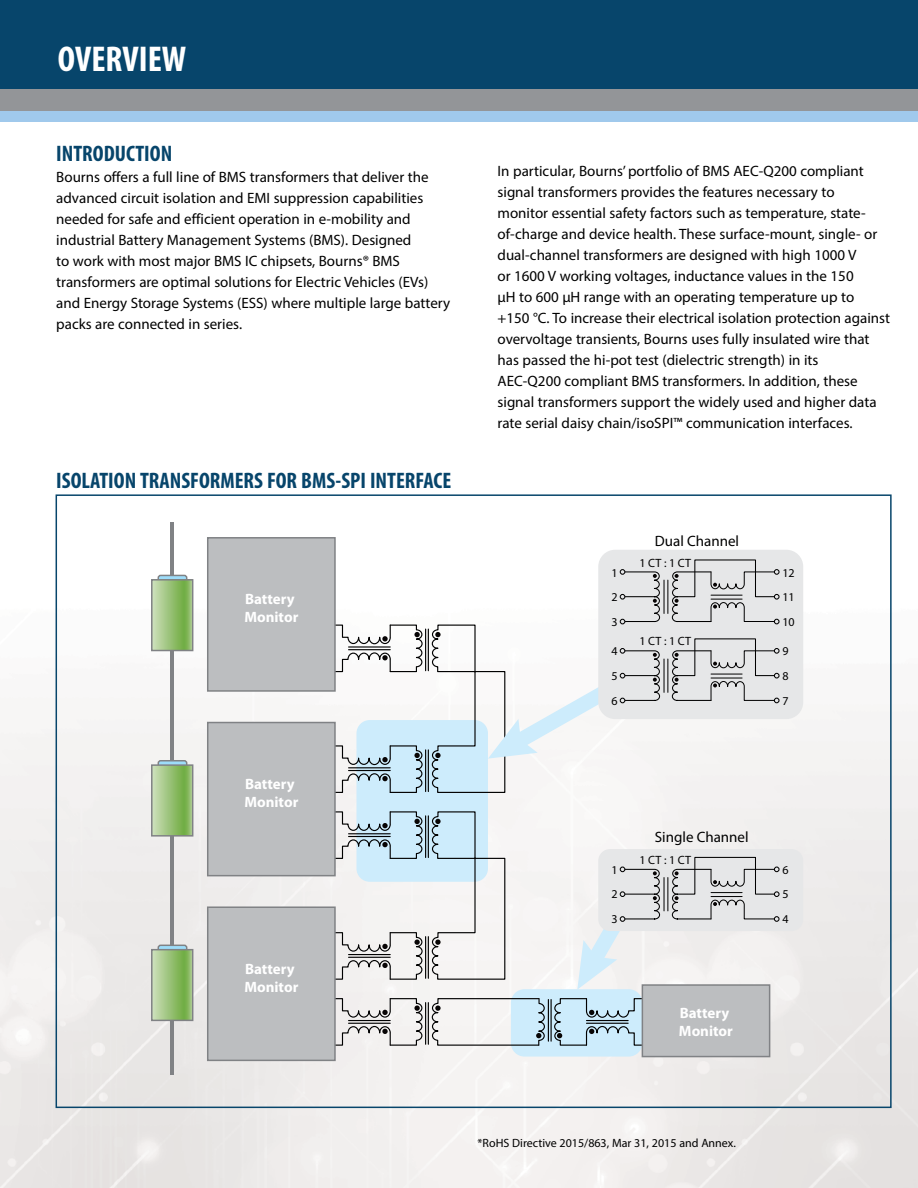
<style>
.page{position:relative;width:918px;height:1188px;background:#fff}
.page>*{position:absolute;margin:0;border:0;box-sizing:border-box;transform-origin:0 0}
.t1{font:700 condensed 36px "Myriad Pro";color:#fff}
.t2{font:700 condensed 22.5px "Myriad Pro";color:#07456b}
.t3{font:15px/21px "Myriad Pro";color:#000}
.t4{font:700 15px/18px "Myriad Pro";color:#fff}
.t5{font:12px/24.6px "Myriad Pro";color:#000;text-align:justify}
</style>
<div class="page">
<img style="left:0;top:567px;width:918px;height:621px">
<div style="left:0;top:0;width:918px;height:111px;background:#07456b"></div>
<div style="left:0;top:89px;width:918px;height:22px;background:#939598"></div>
<div style="left:0;top:111px;width:918px;height:11px;background:#a0c9ec"></div>
<img style="left:892px;top:567px;width:26px;height:22px">
<div style="left:357px;top:720px;width:131px;height:162px;background:#cdecfc;border-radius:13px"></div>
<div style="left:598px;top:849px;width:205px;height:82px;background:#e6e7e8;border-radius:12px"></div>
<div style="left:511px;top:989px;width:131px;height:68px;background:#cdecfc;border-radius:14px"></div>
<hr style="left:428px;top:816px;width:1px;height:42px;background:#010101">
<hr style="left:425px;top:816px;width:1px;height:42px;background:#010101">
<hr style="left:171px;top:523px;width:3px;height:552px;background:#808285">
<div style="left:158px;top:575px;width:29px;height:9px;background:#9ddcf9;border-radius:2px"></div>
<div style="left:158px;top:575px;width:29px;height:10px;border:2px solid #808285;border-radius:2px"></div>
<svg style="left:154px;top:582px;width:36px;height:66px;background:#97c175"></svg>
<div style="left:151px;top:579px;width:42px;height:72px;border:2px solid #808285"></div>
<div style="left:158px;top:761px;width:29px;height:8px;background:#9ddcf9;border-radius:2px"></div>
<div style="left:158px;top:760px;width:29px;height:10px;border:2px solid #808285;border-radius:2px"></div>
<svg style="left:154px;top:767px;width:36px;height:67px;background:#97c175"></svg>
<div style="left:151px;top:764px;width:42px;height:73px;border:2px solid #808285"></div>
<div style="left:158px;top:945px;width:29px;height:9px;background:#9ad5f0;border-radius:2px"></div>
<div style="left:158px;top:945px;width:29px;height:10px;border:2px solid #808285;border-radius:2px"></div>
<svg style="left:154px;top:952px;width:36px;height:66px;background:#97c175"></svg>
<div style="left:151px;top:949px;width:42px;height:72px;border:2px solid #808285"></div>
<hr style="left:428px;top:750px;width:1px;height:42px;background:#010101">
<hr style="left:425px;top:750px;width:1px;height:42px;background:#010101">
<hr style="left:428px;top:629px;width:1px;height:42px;background:#010101">
<hr style="left:425px;top:629px;width:1px;height:42px;background:#010101">
<hr style="left:428px;top:1003px;width:1px;height:41px;background:#010101">
<hr style="left:425px;top:1003px;width:1px;height:41px;background:#010101">
<hr style="left:664px;top:878px;width:1px;height:33px;background:#010101">
<hr style="left:667px;top:878px;width:1px;height:33px;background:#010101">
<svg style="left:431px;top:998px;width:114px;height:48px"></svg>
<hr style="left:548px;top:1000px;width:1px;height:41px;background:#010101">
<hr style="left:551px;top:1000px;width:1px;height:41px;background:#010101">
<svg style="left:431px;top:811px;width:75px;height:169px"></svg>
<svg style="left:334px;top:567px;width:89px;height:508px"></svg>
<hr style="left:428px;top:937px;width:1px;height:41px;background:#010101">
<hr style="left:425px;top:937px;width:1px;height:41px;background:#010101">
<hr style="left:349px;top:954px;width:41px;height:1px;background:#010101">
<hr style="left:349px;top:957px;width:41px;height:1px;background:#010101">
<svg style="left:553px;top:867px;width:107px;height:208px"></svg>
<svg style="left:671px;top:846px;width:109px;height:95px"></svg>
<div style="left:208px;top:538px;width:127px;height:153px;background:#bcbec0"></div>
<div style="left:207px;top:537px;width:129px;height:155px;border:2px solid #808285"></div>
<div style="left:208px;top:723px;width:127px;height:153px;background:#bcbec0"></div>
<div style="left:207px;top:722px;width:129px;height:154px;border:2px solid #808285"></div>
<div style="left:208px;top:907px;width:127px;height:153px;background:#bcbec0"></div>
<div style="left:207px;top:906px;width:129px;height:155px;border:2px solid #808285"></div>
<div style="left:642px;top:985px;width:128px;height:72px;background:#bcbec0"></div>
<div style="left:642px;top:984px;width:128px;height:73px;border:2px solid #808285"></div>
<div style="left:598px;top:550px;width:205px;height:169px;background:#e6e7e8;border-radius:17px"></div>
<hr style="left:664px;top:580px;width:1px;height:33px;background:#010101">
<hr style="left:667px;top:580px;width:1px;height:33px;background:#010101">
<hr style="left:664px;top:659px;width:1px;height:33px;background:#010101">
<hr style="left:667px;top:659px;width:1px;height:33px;background:#010101">
<svg style="left:431px;top:569px;width:229px;height:225px"></svg>
<svg style="left:671px;top:559px;width:109px;height:163px"></svg>
<h1 class="t1" style="left:58px;top:36px;width:130px">OVERVIEW</h1>
<h2 class="t2" style="left:56px;top:139px;width:118px">INTRODUCTION</h2>
<p class="t3" style="left:56px;top:166px;width:395px">Bourns offers a full line of BMS transformers that deliver the advanced circuit isolation and EMI suppression capabilities needed for safe and efficient operation in e-mobility and industrial Battery Management Systems (BMS). Designed<br>to work with most major BMS IC chipsets, Bourns® BMS transformers are optimal solutions for Electric Vehicles (EVs) and Energy Storage Systems (ESS) where multiple large battery packs are connected in series.</p>
<p class="t3" style="left:498px;top:160px;width:394px">In particular, Bourns’ portfolio of BMS AEC-Q200 compliant signal transformers provides the features necessary to<br>monitor essential safety factors such as temperature, state&shy;of-charge and device health. These surface-mount, single- or dual-channel transformers are designed with high 1000 V<br>or 1600 V working voltages, inductance values in the 150<br>µH to 600 µH range with an operating temperature up to<br>+150 °C. To increase their electrical isolation protection against overvoltage transients, Bourns uses fully insulated wire that has passed the hi-pot test (dielectric strength) in its<br>AEC-Q200 compliant BMS transformers. In addition, these signal transformers support the widely used and higher data rate serial daisy chain/isoSPI™ communication interfaces.</p>
<h2 class="t2" style="left:56px;top:466px;width:396px">ISOLATION TRANSFORMERS FOR BMS-SPI INTERFACE</h2>
<p class="t4" style="left:244px;top:591px;width:56px">Battery<br>Monitor</p>
<p class="t4" style="left:244px;top:775px;width:56px">Battery<br>Monitor</p>
<p class="t4" style="left:244px;top:960px;width:56px">Battery<br>Monitor</p>
<p class="t3" style="left:655px;top:530px;width:86px">Dual Channel</p>
<p class="t5" style="left:640px;top:550px;width:53px">1 CT : 1 CT</p>
<p class="t5" style="left:611px;top:560px;width:8px">1<br>2<br>3</p>
<p class="t5" style="left:782px;top:560px;width:14px">12</p>
<p class="t5" style="left:782px;top:584px;width:14px">11<br>10</p>
<p class="t5" style="left:640px;top:629px;width:53px">1 CT : 1 CT</p>
<p class="t5" style="left:611px;top:639px;width:8px">4<br>5<br>6</p>
<p class="t5" style="left:782px;top:639px;width:8px">9</p>
<p class="t5" style="left:782px;top:663px;width:8px">8<br>7</p>
<p class="t3" style="left:655px;top:826px;width:95px">Single Channel</p>
<p class="t5" style="left:640px;top:847px;width:53px">1 CT : 1 CT</p>
<p class="t5" style="left:611px;top:857px;width:8px">1<br>2<br>3</p>
<p class="t5" style="left:782px;top:857px;width:8px">6</p>
<p class="t5" style="left:782px;top:882px;width:8px">5<br>4</p>
<p class="t4" style="left:679px;top:1005px;width:56px">Battery<br>Monitor</p>
<p class="t5" style="left:478px;top:1131px;width:260px">*RoHS Directive 2015/863, Mar 31, 2015 and Annex.</p>
</div>
